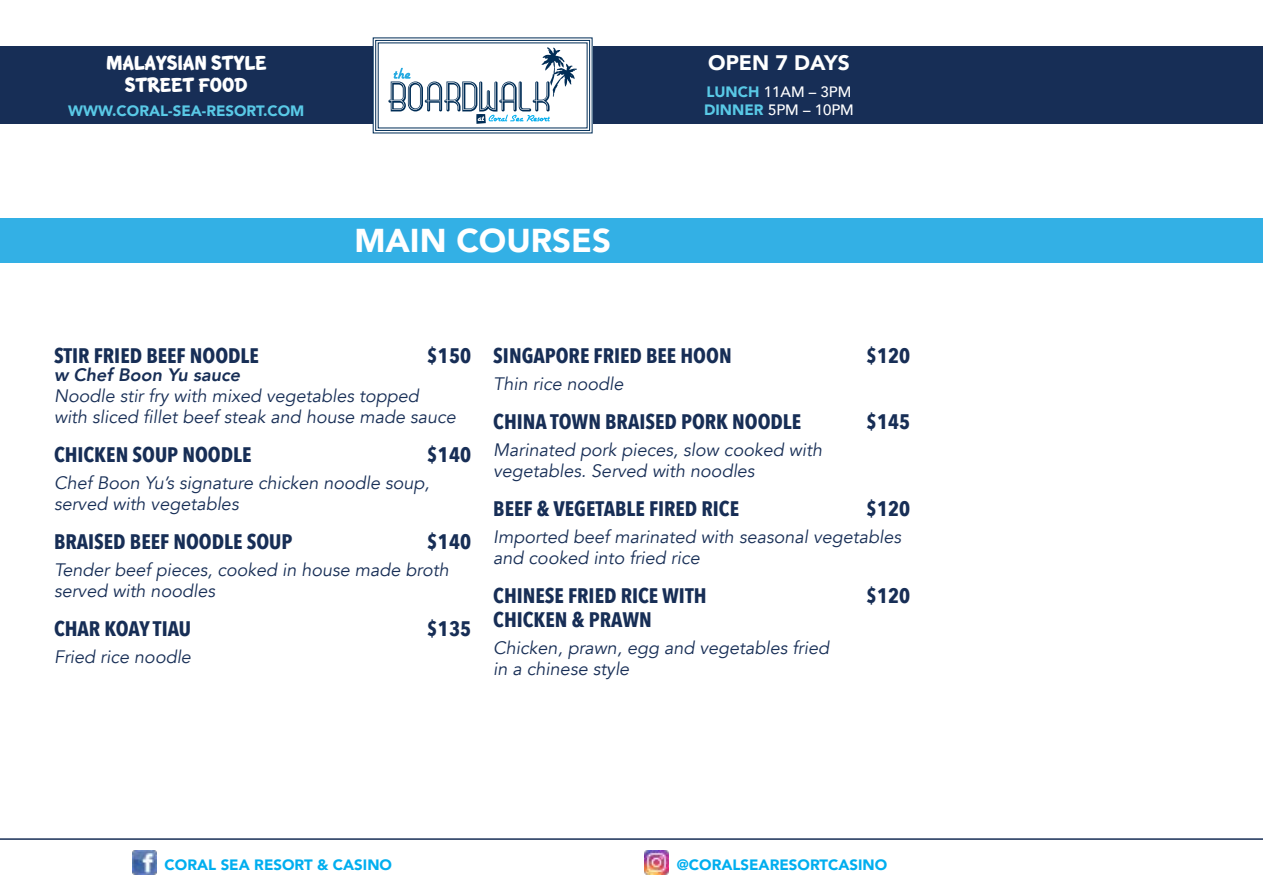
<style>
.page{position:relative;width:1263px;height:893px;background:#fff}
.page>*{position:absolute;margin:0;border:0;box-sizing:border-box;transform-origin:0 0}
.t1{font:900 33px "Avenir";color:#fff}
.t2{font:700 21px "Avenir Next Condensed";color:#172e56}
.t3{font:21px/21.6px "KTF Roadbrush";color:#fff;text-align:center}
.t4{font:900 21px "Avenir";color:#fff}
.t5{font:italic 18px/21px "Avenir";color:#172e56}
.t6{font:italic 800 18px "Avenir";color:#172e56}
.t7{font:900 15px "Avenir";color:#00aeef}
.t8{font:500 15px/18px "Avenir";color:#fff}
.t9{font:900 15px "Avenir";color:#59c9e6}
.s1{font-weight:900;color:#59c9e6}
</style>
<div class="page">
<div style="left:0;top:47px;width:1263px;height:77px;background:#172e56"></div>
<svg style="left:372px;top:37px;width:221px;height:97px"></svg>
<hr style="left:0;top:838px;width:1263px;height:2px;background:#172e56">
<img style="left:644px;top:850px;width:24px;height:24px">
<img style="left:132px;top:850px;width:24px;height:24px">
<div style="left:0;top:218px;width:1263px;height:45px;background:#33b0e5"></div>
<p class="t3" style="left:106px;top:52px;width:162px">MALAYSIAN STYLE<br>STREET FOOD</p>
<p class="t9" style="left:68px;top:98px;width:238px">WWW.CORAL-SEA-RESORT.COM</p>
<h1 class="t1" style="left:354px;top:212px;width:258px">MAIN COURSES</h1>
<p class="t4" style="left:708px;top:45px;width:143px">OPEN 7 DAYS</p>
<p class="t8" style="left:704px;top:82px;width:151px"><span class="s1">LUNCH</span> 11AM – 3PM<br><span class="s1">DINNER</span> 5PM – 10PM</p>
<p class="t2" style="left:54px;top:342px;width:206px">STIR FRIED BEEF NOODLE</p>
<p class="t2" style="left:427px;top:342px;width:46px">$150</p>
<p class="t6" style="left:54px;top:364px;width:188px">w Chef Boon Yu sauce</p>
<p class="t5" style="left:54px;top:385px;width:403px">Noodle stir fry with mixed vegetables topped with sliced fillet beef steak and house made sauce</p>
<p class="t2" style="left:54px;top:441px;width:199px">CHICKEN SOUP NOODLE</p>
<p class="t2" style="left:427px;top:441px;width:46px">$140</p>
<p class="t5" style="left:54px;top:472px;width:377px">Chef Boon Yu’s signature chicken noodle soup, served with vegetables</p>
<p class="t2" style="left:54px;top:528px;width:240px">BRAISED BEEF NOODLE SOUP</p>
<p class="t2" style="left:427px;top:528px;width:46px">$140</p>
<p class="t5" style="left:54px;top:559px;width:396px">Tender beef pieces, cooked in house made broth served with noodles</p>
<p class="t2" style="left:54px;top:615px;width:139px">CHAR KOAY TIAU</p>
<p class="t2" style="left:427px;top:615px;width:46px">$135</p>
<p class="t5" style="left:54px;top:646px;width:138px">Fried rice noodle</p>
<p class="t2" style="left:493px;top:342px;width:240px">SINGAPORE FRIED BEE HOON</p>
<p class="t2" style="left:866px;top:342px;width:46px">$120</p>
<p class="t5" style="left:493px;top:373px;width:132px">Thin rice noodle</p>
<p class="t2" style="left:493px;top:408px;width:309px">CHINA TOWN BRAISED PORK NOODLE</p>
<p class="t2" style="left:866px;top:408px;width:46px">$145</p>
<p class="t5" style="left:493px;top:439px;width:330px">Marinated pork pieces, slow cooked with vegetables. Served with noodles</p>
<p class="t2" style="left:493px;top:495px;width:247px">BEEF &amp; VEGETABLE FIRED RICE</p>
<p class="t2" style="left:866px;top:495px;width:46px">$120</p>
<p class="t5" style="left:493px;top:526px;width:409px">Imported beef marinated with seasonal vegetables and cooked into fried rice</p>
<p class="t2" style="left:493px;top:582px;width:215px">CHINESE FRIED RICE WITH</p>
<p class="t2" style="left:866px;top:582px;width:46px">$120</p>
<p class="t2" style="left:493px;top:606px;width:160px">CHICKEN &amp; PRAWN</p>
<p class="t5" style="left:493px;top:637px;width:337px">Chicken, prawn, egg and vegetables fried in a chinese style</p>
<p class="t7" style="left:165px;top:852px;width:229px">CORAL SEA RESORT &amp; CASINO</p>
<p class="t7" style="left:677px;top:852px;width:212px">@CORALSEARESORTCASINO</p>
</div>
